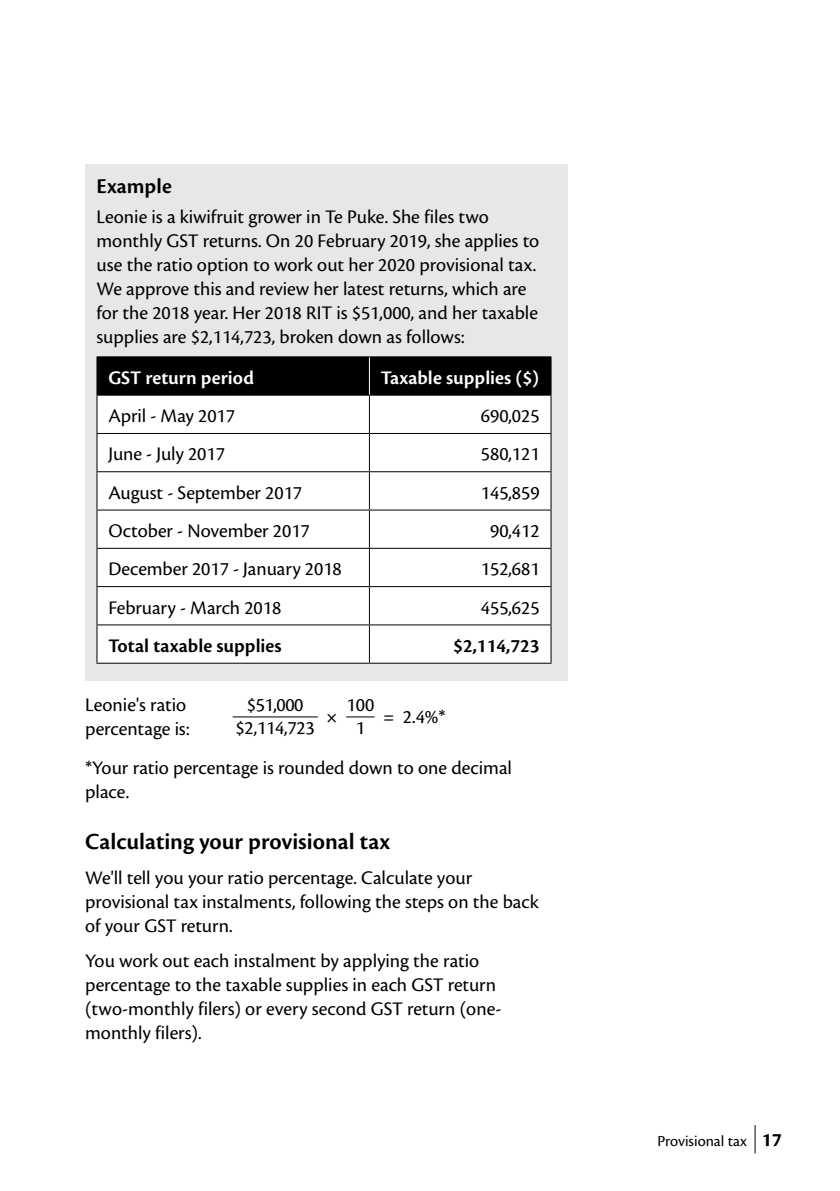
<style>
.page{position:relative;width:840px;height:1191px;background:#fff}
.page>*{position:absolute;margin:0;border:0;box-sizing:border-box;transform-origin:0 0}
.body_text_A5{font:600 24px "Cronos Pro";color:#000}
.t1{font:600 22px "Cronos Pro";letter-spacing:.005em;color:#000}
.body_text_1mm{font:20px/24px "Cronos Pro";color:#000}
.body_text_A5-2{font:20px/24px "Cronos Pro";color:#000}
.body_text_1mm-2{font:600 20px "Cronos Pro";color:#fff}
.body_text_1mm-3{font:600 20px "Cronos Pro";color:#000}
.t2{font:16px "Cronos Pro";color:#000}
.s1{font-weight:700;font-size:20px}
</style>
<div class="page">
<svg style="left:754px;top:1125px;width:1px;height:28px"></svg>
<div style="left:85px;top:164px;width:482px;height:516px;background:#e6e7e8"></div>
<div style="left:97px;top:357px;width:453px;height:38px;background:#000"></div>
<div style="left:97px;top:396px;width:453px;height:266px;background:#fff"></div>
<hr style="left:96px;top:356px;width:273px;height:1px;background:#000">
<hr style="left:96px;top:357px;width:1px;height:38px;background:#000">
<hr style="left:369px;top:356px;width:182px;height:1px;background:#000">
<hr style="left:550px;top:357px;width:1px;height:38px;background:#000">
<hr style="left:96px;top:395px;width:273px;height:1px;background:#000">
<hr style="left:96px;top:396px;width:1px;height:37px;background:#000">
<hr style="left:369px;top:395px;width:182px;height:1px;background:#000">
<hr style="left:369px;top:396px;width:1px;height:37px;background:#000">
<hr style="left:550px;top:396px;width:1px;height:37px;background:#000">
<hr style="left:96px;top:433px;width:273px;height:1px;background:#000">
<hr style="left:96px;top:434px;width:1px;height:37px;background:#000">
<hr style="left:369px;top:433px;width:182px;height:1px;background:#000">
<hr style="left:369px;top:434px;width:1px;height:37px;background:#000">
<hr style="left:550px;top:434px;width:1px;height:37px;background:#000">
<hr style="left:96px;top:471px;width:273px;height:1px;background:#000">
<hr style="left:96px;top:472px;width:1px;height:37px;background:#000">
<hr style="left:369px;top:471px;width:182px;height:1px;background:#000">
<hr style="left:369px;top:472px;width:1px;height:37px;background:#000">
<hr style="left:550px;top:472px;width:1px;height:37px;background:#000">
<hr style="left:96px;top:509px;width:273px;height:1px;background:#000">
<hr style="left:96px;top:510px;width:1px;height:38px;background:#000">
<hr style="left:369px;top:509px;width:182px;height:1px;background:#000">
<hr style="left:369px;top:510px;width:1px;height:38px;background:#000">
<hr style="left:550px;top:510px;width:1px;height:38px;background:#000">
<hr style="left:96px;top:548px;width:273px;height:1px;background:#000">
<hr style="left:96px;top:549px;width:1px;height:37px;background:#000">
<hr style="left:369px;top:548px;width:182px;height:1px;background:#000">
<hr style="left:369px;top:549px;width:1px;height:37px;background:#000">
<hr style="left:550px;top:549px;width:1px;height:37px;background:#000">
<hr style="left:96px;top:586px;width:273px;height:1px;background:#000">
<hr style="left:96px;top:587px;width:1px;height:37px;background:#000">
<hr style="left:369px;top:586px;width:182px;height:1px;background:#000">
<hr style="left:369px;top:587px;width:1px;height:37px;background:#000">
<hr style="left:550px;top:587px;width:1px;height:37px;background:#000">
<hr style="left:96px;top:624px;width:273px;height:1px;background:#000">
<hr style="left:96px;top:625px;width:1px;height:37px;background:#000">
<hr style="left:369px;top:624px;width:182px;height:1px;background:#000">
<hr style="left:369px;top:625px;width:1px;height:37px;background:#000">
<hr style="left:550px;top:625px;width:1px;height:37px;background:#000">
<hr style="left:96px;top:662px;width:273px;height:1px;background:#000">
<hr style="left:369px;top:662px;width:182px;height:1px;background:#000">
<hr style="left:369px;top:357px;width:1px;height:38px;background:#fff">
<svg style="left:346px;top:716px;width:28px;height:1px"></svg>
<hr style="left:232px;top:716px;width:85px;height:1px;background:#000">
<h3 class="t1" style="left:96px;top:173px;width:77px">Example</h3>
<p class="body_text_1mm" style="left:96px;top:204px;width:444px">Leonie is a kiwifruit grower in Te Puke. She files two monthly GST returns. On 20 February 2019, she applies to use the ratio option to work out her 2020 provisional tax.<br>We approve this and review her latest returns, which are for the 2018 year. Her 2018 RIT is $51,000, and her taxable supplies are $2,114,723, broken down as follows:</p>
<p class="body_text_1mm-2" style="left:108px;top:366px;width:147px">GST return period</p>
<p class="body_text_1mm-2" style="left:380px;top:366px;width:160px">Taxable supplies ($)</p>
<p class="body_text_1mm" style="left:108px;top:404px;width:128px">April - May 2017</p>
<p class="body_text_1mm" style="left:480px;top:404px;width:60px">690,025</p>
<p class="body_text_1mm" style="left:108px;top:442px;width:118px">June - July 2017</p>
<p class="body_text_1mm" style="left:480px;top:442px;width:60px">580,121</p>
<p class="body_text_1mm" style="left:108px;top:480px;width:195px">August - September 2017</p>
<p class="body_text_1mm" style="left:480px;top:480px;width:60px">145,859</p>
<p class="body_text_1mm" style="left:108px;top:519px;width:203px">October - November 2017</p>
<p class="body_text_1mm" style="left:490px;top:519px;width:51px">90,412</p>
<p class="body_text_1mm" style="left:108px;top:557px;width:235px">December 2017 - January 2018</p>
<p class="body_text_1mm" style="left:480px;top:557px;width:60px">152,681</p>
<p class="body_text_1mm" style="left:108px;top:595px;width:174px">February - March 2018</p>
<p class="body_text_1mm" style="left:480px;top:595px;width:60px">455,625</p>
<p class="body_text_1mm-3" style="left:108px;top:634px;width:175px">Total taxable supplies</p>
<p class="body_text_1mm-3" style="left:453px;top:634px;width:88px">$2,114,723</p>
<p class="body_text_A5-2" style="left:85px;top:693px;width:106px">Leonie's ratio percentage is:</p>
<p class="body_text_A5-2" style="left:247px;top:693px;width:58px">$51,000</p>
<p class="body_text_A5-2" style="left:346px;top:693px;width:29px">100</p>
<p class="body_text_A5-2" style="left:383px;top:705px;width:64px">= 2.4%*</p>
<p class="body_text_A5-2" style="left:326px;top:705px;width:13px">×</p>
<p class="body_text_A5-2" style="left:235px;top:716px;width:81px">$2,114,723</p>
<p class="body_text_1mm" style="left:355px;top:716px;width:11px">1</p>
<p class="body_text_A5-2" style="left:85px;top:756px;width:428px">*Your ratio percentage is rounded down to one decimal place.</p>
<p class="body_text_A5" style="left:85px;top:827px;width:306px">Calculating your provisional tax</p>
<p class="body_text_A5-2" style="left:85px;top:866px;width:455px">We'll tell you your ratio percentage. Calculate your provisional tax instalments, following the steps on the back of your GST return.</p>
<p class="body_text_A5-2" style="left:85px;top:949px;width:417px">You work out each instalment by applying the ratio percentage to the taxable supplies in each GST return (two-monthly filers) or every second GST return (one&shy;monthly filers).</p>
<p class="t2" style="left:657px;top:1131px;width:126px">Provisional tax <span class="s1">17</span></p>
</div>
